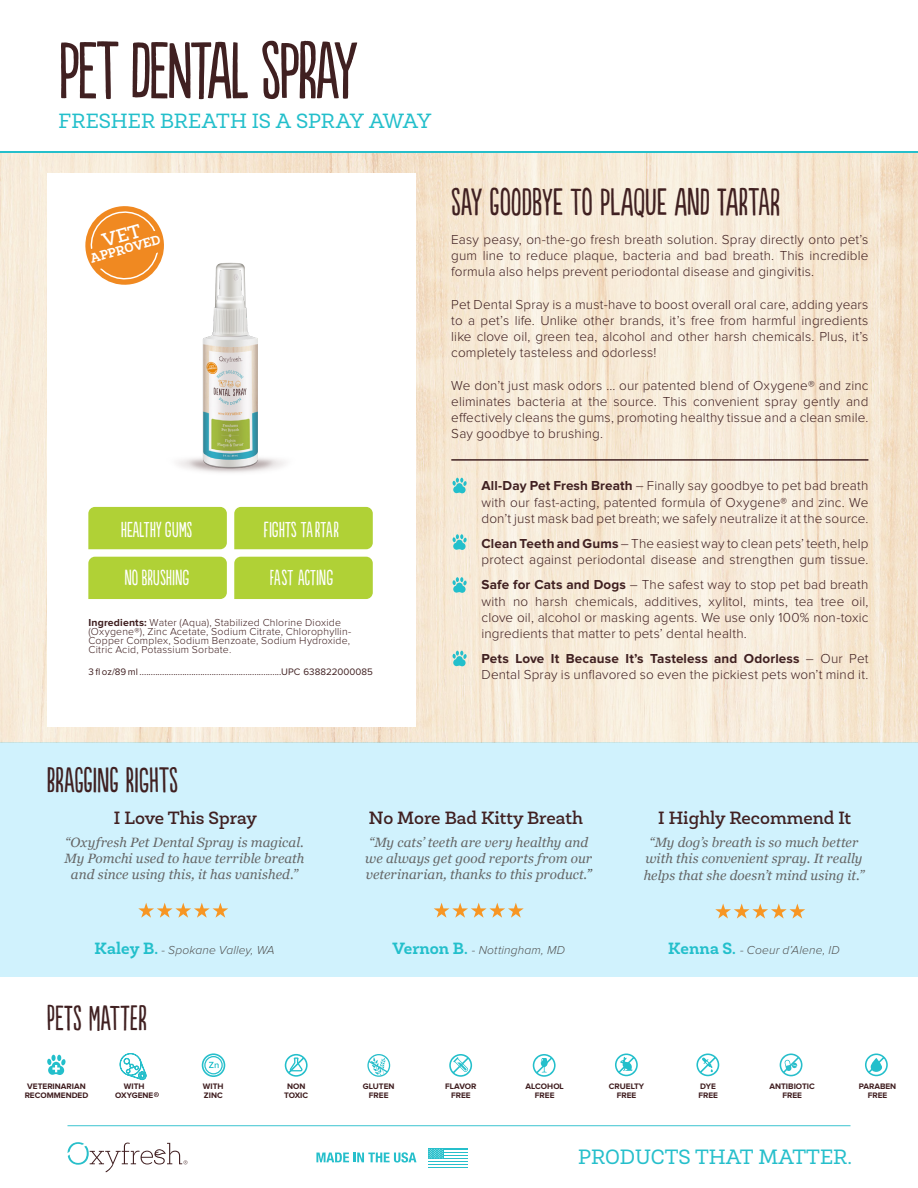
<style>
.page{position:relative;width:918px;height:1188px;background:#fff}
.page>*{position:absolute;margin:0;border:0;box-sizing:border-box;transform-origin:0 0}
.t1{font:75.75px "Populaire";letter-spacing:-.035em;color:#402021}
.t2{font:36px "Populaire";color:#402021}
.t3{font:33px "Populaire";color:#402021}
.t4{font:21px "Newslab";color:#26bfcb}
.t5{font:20.85px "Newslab";letter-spacing:-.01em;color:#23bfcb}
.t6{font:20.4px "Populaire";color:#fff}
.t7{font:20.4px "Populaire";letter-spacing:.02em;color:#fff}
.t8{font:500 18px "Newslab";color:#402021}
.t9{font:300 13.5px/16.2px "Proxima Nova";letter-spacing:.01em;color:#402021;text-align:justify}
.t10{font:italic 13.5px/16.2px "Georgia";letter-spacing:.005em;color:#656666}
.t11{font:700 13.2px "Newslab";color:#fff}
.t12{font:italic 300 12px "Proxima Nova";letter-spacing:.01em;color:#535453}
.t13{font:300 10.5px/9px "Proxima Nova";letter-spacing:.02em;color:#402021}
.t14{font:9.75px "Proxima Nova";color:#402021}
.t15{font:700 8.25px "Proxima Nova";color:#3f1d1f}
.s1{font-weight:700}
.s2{color:#535453}
.s3{font-family:"Newslab";font-weight:700;font-style:normal;font-size:16.5px;color:#23bfcb}
</style>
<div class="page">
<hr style="left:68px;top:1125px;width:782px;height:1px;background:#3cc5d0">
<svg style="left:68px;top:1142px;width:119px;height:30px"></svg>
<img style="left:0;top:153px;width:918px;height:589px">
<hr style="left:0;top:152px;width:918px;height:1px;background:#26bfcb">
<div style="left:0;top:742px;width:918px;height:235px;background:#d0f2fd"></div>
<div style="left:47px;top:173px;width:368px;height:553px;background:#fff"></div>
<div style="left:88px;top:507px;width:139px;height:42px;background:#b0d136"></div>
<div style="left:234px;top:507px;width:139px;height:42px;background:#b0d136"></div>
<div style="left:234px;top:557px;width:139px;height:42px;background:#b0d136"></div>
<div style="left:88px;top:557px;width:139px;height:42px;background:#b0d136"></div>
<svg style="left:316px;top:1152px;width:100px;height:11px"></svg>
<hr style="left:428px;top:1148px;width:39px;height:2px;background:#26bfcb">
<hr style="left:428px;top:1151px;width:39px;height:2px;background:#26bfcb">
<hr style="left:428px;top:1154px;width:39px;height:2px;background:#26bfcb">
<hr style="left:428px;top:1157px;width:39px;height:2px;background:#26bfcb">
<hr style="left:428px;top:1160px;width:39px;height:2px;background:#26bfcb">
<hr style="left:428px;top:1164px;width:39px;height:1px;background:#26bfcb">
<hr style="left:428px;top:1167px;width:39px;height:1px;background:#26bfcb">
<svg style="left:428px;top:1149px;width:15px;height:9px"></svg>
<svg style="left:138px;top:903px;width:90px;height:15px"></svg>
<svg style="left:434px;top:903px;width:90px;height:15px"></svg>
<svg style="left:715px;top:904px;width:90px;height:15px"></svg>
<img style="left:178px;top:262px;width:108px;height:211px">
<hr style="left:451px;top:459px;width:417px;height:2px;background:#402021">
<svg style="left:865px;top:1054px;width:23px;height:22px"></svg>
<svg style="left:615px;top:1054px;width:23px;height:22px"></svg>
<svg style="left:696px;top:1054px;width:23px;height:22px"></svg>
<svg style="left:47px;top:1055px;width:19px;height:20px"></svg>
<svg style="left:533px;top:1054px;width:23px;height:23px"></svg>
<svg style="left:285px;top:1054px;width:23px;height:23px"></svg>
<svg style="left:449px;top:1054px;width:23px;height:23px"></svg>
<svg style="left:119px;top:1053px;width:28px;height:27px"></svg>
<svg style="left:780px;top:1054px;width:22px;height:22px"></svg>
<svg style="left:202px;top:1053px;width:23px;height:24px"></svg>
<svg style="left:367px;top:1054px;width:23px;height:23px"></svg>
<svg style="left:154px;top:1092px;width:5px;height:5px"></svg>
<svg style="left:452px;top:478px;width:15px;height:15px"></svg>
<svg style="left:452px;top:534px;width:15px;height:16px"></svg>
<svg style="left:452px;top:577px;width:15px;height:16px"></svg>
<svg style="left:452px;top:651px;width:15px;height:15px"></svg>
<svg style="left:85px;top:206px;width:79px;height:79px"></svg>
<p class="t1" style="left:58px;top:29px;width:299px">PET DENTAL SPRAY</p>
<p class="t5" style="left:58px;top:108px;width:374px">FRESHER BREATH IS A SPRAY AWAY</p>
<p class="t11" style="left:88px;top:251px;width:74px;rotate:-16deg">APPROVED</p>
<h3 class="t6" style="left:121px;top:518px;width:73px">HEALTHY GUMS</h3>
<h3 class="t7" style="left:264px;top:518px;width:77px">FIGHTS TARTAR</h3>
<h3 class="t6" style="left:124px;top:566px;width:66px">NOBRUSHING</h3>
<h3 class="t6" style="left:270px;top:566px;width:65px">FAST ACTING</h3>
<p class="t13" style="left:88px;top:619px;width:264px"><span class="s1">Ingredients:</span> Water (Aqua), Stabilized Chlorine Dioxide (Oxygene®), Zinc Acetate, Sodium Citrate, Chlorophyllin-Copper Complex, Sodium Benzoate, Sodium Hydroxide, Citric Acid, Potassium Sorbate.</p>
<p class="t14" style="left:88px;top:667px;width:286px">3 fl oz/89 ml ...............................................................UPC 638822000085</p>
<p class="t2" style="left:451px;top:182px;width:331px">SAY GOODBYE TO PLAQUE AND TARTAR</p>
<p class="t9" style="left:451px;top:232px;width:419px">Easy peasy, on-the-go fresh breath solution. Spray directly onto pet’s gum line to reduce plaque, bacteria and bad breath. This incredible formula also helps prevent periodontal disease and gingivitis.</p>
<p class="t9" style="left:451px;top:297px;width:419px">Pet Dental Spray is a must-have to boost overall oral care, adding years to a pet’s life. Unlike other brands, it’s free from harmful ingredients like clove oil, green tea, alcohol and other harsh chemicals. Plus, it’s completely tasteless and odorless!</p>
<p class="t9" style="left:451px;top:378px;width:419px">We don’t just mask odors ... our patented blend of Oxygene® and zinc eliminates bacteria at the source. This convenient spray gently and effectively cleans the gums, promoting healthy tissue and a clean smile.<br>Say goodbye to brushing.</p>
<p class="t9" style="left:482px;top:478px;width:388px"><span class="s1">All-Day Pet Fresh Breath</span> – Finally say goodbye to pet bad breath with our fast-acting, patented formula of Oxygene® and zinc. We don’t just mask bad pet breath; we safely neutralize it at the source.</p>
<p class="t9" style="left:482px;top:536px;width:388px"><span class="s1">Clean Teeth and Gums</span> – The easiest way to clean pets’ teeth, help protect against periodontal disease and strengthen gum tissue.</p>
<p class="t9" style="left:482px;top:577px;width:388px"><span class="s1">Safe for Cats and Dogs</span> – The safest way to stop pet bad breath with no harsh chemicals, additives, xylitol, mints, tea tree oil, clove oil, alcohol or masking agents. We use only 100% non-toxic ingredients that matter to pets’ dental health.</p>
<p class="t9" style="left:482px;top:651px;width:388px"><span class="s1">Pets Love It Because It’s Tasteless and Odorless</span> – Our Pet<br>Dental Spray is unflavored so even the pickiest pets won’t mind it.</p>
<p class="t3" style="left:46px;top:762px;width:133px">BRA GGING RIGHTS</p>
<p class="t8" style="left:114px;top:807px;width:145px">I Love This Spray</p>
<p class="t8" style="left:369px;top:807px;width:216px">No More Bad Kitty Breath</p>
<p class="t8" style="left:658px;top:807px;width:195px">I Highly Recommend It</p>
<p class="t10" style="left:65px;top:833px;width:240px">“Oxyfresh Pet Dental Spray is magical.</p>
<p class="t10" style="left:65px;top:850px;width:241px">My Pomchi used to have terrible breath</p>
<p class="t10" style="left:71px;top:866px;width:229px">and since using this, it has vanished.”</p>
<p class="t10" style="left:365px;top:834px;width:228px">“My cats’ teeth are very healthy and we always get good reports from our veterinarian, thanks to this product.<span class="s2">”</span></p>
<p class="t10" style="left:644px;top:834px;width:222px;text-align:center">“My dog’s breath is so much better with this convenient spray. It really helps that she doesn’t mind using it.”</p>
<p class="t12" style="left:94px;top:944px;width:182px"><span class="s3">Kaley B.</span> - Spokane Valley, WA</p>
<p class="t12" style="left:392px;top:945px;width:174px"><span class="s3">Vernon B.</span> - Nottingham, MD</p>
<p class="t12" style="left:668px;top:945px;width:173px"><span class="s3">Kenna S.</span> - Coeur d’Alene, ID</p>
<p class="t3" style="left:47px;top:1000px;width:102px">PETS MATTER</p>
<p class="t15" style="left:27px;top:1082px;width:60px">VETERINARIAN</p>
<p class="t15" style="left:25px;top:1091px;width:65px">RECOMMENDED</p>
<p class="t15" style="left:124px;top:1082px;width:22px">WITH</p>
<p class="t15" style="left:115px;top:1091px;width:40px">OXYGENE</p>
<p class="t15" style="left:203px;top:1082px;width:22px">WITH</p>
<p class="t15" style="left:204px;top:1091px;width:20px">ZINC</p>
<p class="t15" style="left:287px;top:1082px;width:20px">NON</p>
<p class="t15" style="left:284px;top:1091px;width:26px">TOXIC</p>
<p class="t15" style="left:363px;top:1082px;width:33px">GLUTEN</p>
<p class="t15" style="left:369px;top:1091px;width:21px">FREE</p>
<p class="t15" style="left:445px;top:1082px;width:33px">FLAVOR</p>
<p class="t15" style="left:451px;top:1091px;width:21px">FREE</p>
<p class="t15" style="left:526px;top:1082px;width:40px">ALCOHOL</p>
<p class="t15" style="left:535px;top:1091px;width:21px">FREE</p>
<p class="t15" style="left:609px;top:1082px;width:37px">CRUELTY</p>
<p class="t15" style="left:617px;top:1091px;width:21px">FREE</p>
<p class="t15" style="left:700px;top:1082px;width:17px">DYE</p>
<p class="t15" style="left:698px;top:1091px;width:21px">FREE</p>
<p class="t15" style="left:770px;top:1082px;width:47px">ANTIBIOTIC</p>
<p class="t15" style="left:782px;top:1091px;width:21px">FREE</p>
<p class="t15" style="left:859px;top:1082px;width:39px">PARABEN</p>
<p class="t15" style="left:868px;top:1091px;width:21px">FREE</p>
<h3 class="t4" style="left:578px;top:1144px;width:275px">PRODUCTS THAT MATTER.</h3>
</div>
